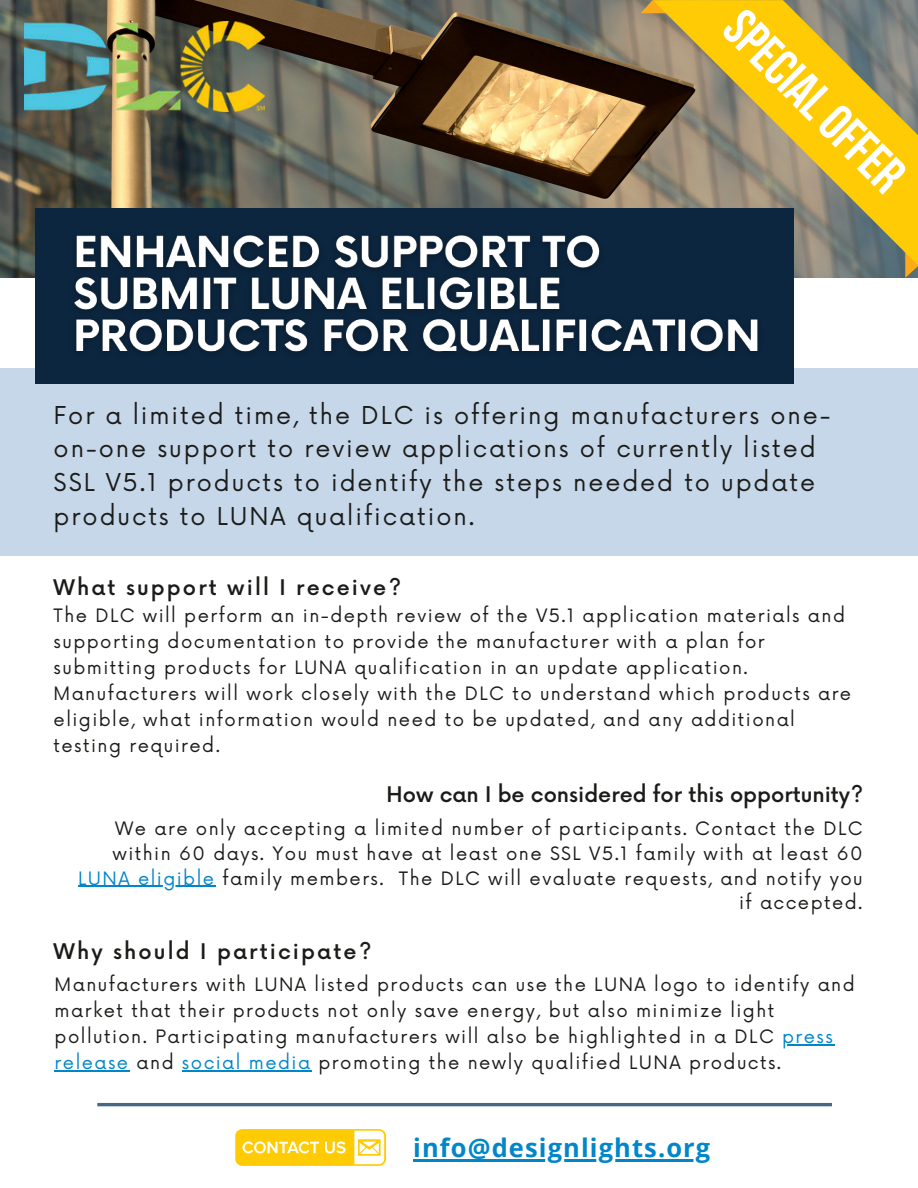
<style>
.page{position:relative;width:918px;height:1188px;background:#fff}
.page>*{position:absolute;margin:0;border:0;box-sizing:border-box;transform-origin:0 0}
.t1{font:700 25.5px "Open Sans";letter-spacing:.045em;color:#0086c9}
.t2{font:24px/33.8px "Now";letter-spacing:.08em;color:#1b1b19}
.t3{font:500 21px "Now";letter-spacing:.1em;color:#1b1b19}
.t4{font:500 21px "Now";color:#1b1b19}
.t5{font:18px/25.8px "Now";letter-spacing:.08em;color:#1b1b19}
.s1{color:#0086c9}
</style>
<div class="page">
<div style="left:0;top:368px;width:918px;height:187px;background:#c5d7e9"></div>
<img style="left:0;top:0;width:641px;height:278px">
<div style="left:35px;top:208px;width:758px;height:175px;background:#0c263f"></div>
<svg style="left:641px;top:0;width:277px;height:278px;background:#696356"></svg>
<svg style="left:653px;top:0;width:265px;height:266px;background:#918556"></svg>
<svg style="left:723px;top:9px;width:183px;height:186px;background:#cdb559"></svg>
<svg style="left:235px;top:1129px;width:151px;height:37px"></svg>
<img style="left:74px;top:221px;width:696px;height:132px">
<hr style="left:782px;top:1044px;width:52px;height:1px;background:#0086c9">
<hr style="left:55px;top:1070px;width:75px;height:1px;background:#0086c9">
<hr style="left:182px;top:1070px;width:130px;height:1px;background:#0086c9">
<hr style="left:413px;top:1159px;width:298px;height:3px;background:#0086c9">
<hr style="left:97px;top:1103px;width:735px;height:3px;background:#466787">
<hr style="left:78px;top:886px;width:138px;height:1px;background:#0086c9">
<img style="left:25px;top:21px;width:239px;height:90px">
<h2 class="t2" style="left:54px;top:396px;width:778px">For a limited time, the DLC is offering manufacturers one&shy;on-one support to review applications of currently listed SSL V5.1 products to identify the steps needed to update products to LUNA qualification.</h2>
<p class="t3" style="left:54px;top:571px;width:349px">What support will I receive?</p>
<p class="t5" style="left:54px;top:602px;width:799px">The DLC will perform an in-depth review of the V5.1 application materials and supporting documentation to provide the manufacturer with a plan for submitting products for LUNA qualification in an update application.<br>Manufacturers will work closely with the DLC to understand which products are eligible, what information would need to be updated, and any additional testing required.</p>
<p class="t4" style="left:387px;top:779px;width:478px">How can I be considered for this opportunity?</p>
<p class="t5" style="left:78px;top:815px;width:786px;line-height:24.8px;text-align:right">We are only accepting a limited number of participants. Contact the DLC within 60 days. You must have at least one SSL V5.1 family with at least 60<br><span class="s1">LUNA eligible</span> family members. The DLC will evaluate requests, and notify you if accepted.</p>
<p class="t3" style="left:54px;top:936px;width:320px">Why should I participate?</p>
<p class="t5" style="left:55px;top:971px;width:802px">Manufacturers with LUNA listed products can use the LUNA logo to identify and market that their products not only save energy, but also minimize light pollution. Participating manufacturers will also be highlighted in a DLC <span class="s1">press release</span> and <span class="s1">social media</span> promoting the newly qualified LUNA products.</p>
<h1 class="t1" style="left:413px;top:1130px;width:299px">info@designlights.org</h1>
</div>
